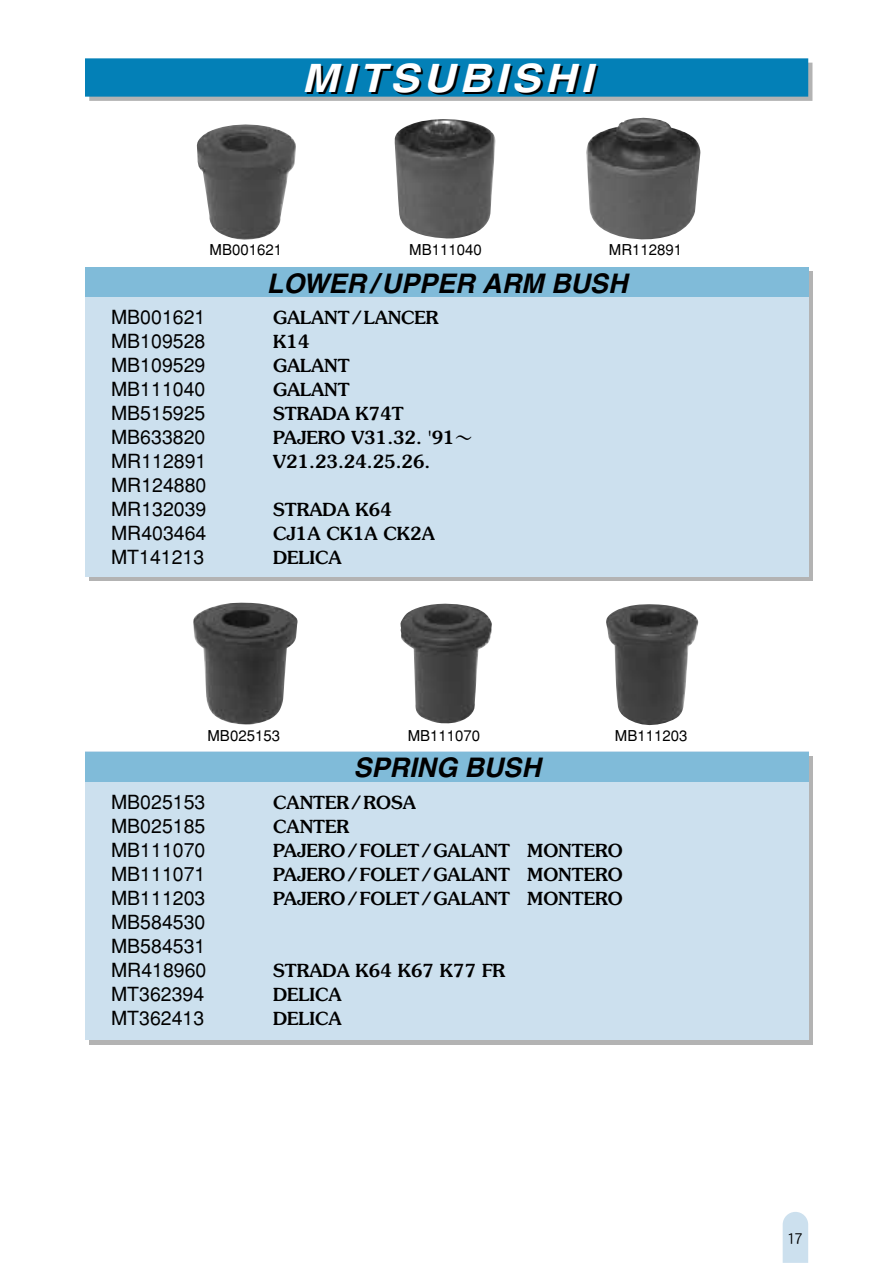
<style>
.page{position:relative;width:893px;height:1263px;background:#fff}
.page>*{position:absolute;margin:0;border:0;box-sizing:border-box;transform-origin:0 0}
.t1{font:italic 700 39.15px "Helvetica";letter-spacing:.1em;color:#fff;scale:1.11 1}
.t2{font:italic 700 27px "Helvetica";color:#000}
.t3{font:19.5px/24px "Helvetica";color:#000;text-align:justify}
.t4{font:500 18px/24px "Souvenir";color:#000}
.t5{font:15px "Helvetica";color:#000}
.t6{font:15px "DFPHS Gothic CID W3";color:#000}
.s1{font-family:"DFPHS Mincho CID W5";font-weight:400}
</style>
<div class="page">
<div style="left:89px;top:63px;width:723px;height:38px;background:#b3b3b3"></div>
<div style="left:85px;top:58px;width:723px;height:39px;background:#0380b7"></div>
<div style="left:85px;top:267px;width:723px;height:310px;background:#cce0ee"></div>
<div style="left:85px;top:267px;width:723px;height:30px;background:#80bbd9"></div>
<div style="left:85px;top:752px;width:723px;height:288px;background:#cce0ee"></div>
<div style="left:85px;top:752px;width:723px;height:30px;background:#80bbd9"></div>
<svg style="left:782px;top:1212px;width:26px;height:51px"></svg>
<img style="left:394px;top:119px;width:101px;height:119px">
<img style="left:586px;top:118px;width:114px;height:121px">
<img style="left:197px;top:124px;width:99px;height:116px">
<img style="left:193px;top:602px;width:104px;height:123px">
<img style="left:400px;top:604px;width:92px;height:119px">
<img style="left:606px;top:604px;width:92px;height:121px">
<h1 class="t1" style="left:302px;top:54px;width:263px">MITSUBISHI</h1>
<p class="t5" style="left:210px;top:240px;width:74px">MB001621</p>
<p class="t5" style="left:409px;top:240px;width:74px">MB111040</p>
<p class="t5" style="left:609px;top:240px;width:75px">MR112891</p>
<h2 class="t2" style="left:267px;top:267px;width:362px">LOWER / UPPER ARM BUSH</h2>
<p class="t3" style="left:111px;top:305px;width:97px">MB001621<br>MB109528<br>MB109529<br>MB111040<br>MB515925<br>MB633820<br>MR112891<br>MR124880<br>MR132039<br>MR403464<br>MT141213</p>
<p class="t4" style="left:273px;top:305px;width:201px">GALANT/ LANCER<br>K14<br>GALANT<br>GALANT<br>STRADA K74T<br>PAJERO V31.32. '91<span class="s1">～<br></span>V21.23.24.25.26.</p>
<p class="t4" style="left:273px;top:497px;width:163px">STRADA K64<br>CJ1A CK1A CK2A<br>DELICA</p>
<p class="t5" style="left:207px;top:726px;width:74px">MB025153</p>
<p class="t5" style="left:407px;top:726px;width:74px">MB111070</p>
<p class="t5" style="left:615px;top:726px;width:74px">MB111203</p>
<h2 class="t2" style="left:353px;top:751px;width:189px">SPRING BUSH</h2>
<p class="t3" style="left:111px;top:790px;width:97px">MB025153<br>MB025185<br>MB111070<br>MB111071<br>MB111203<br>MB584530<br>MB584531<br>MR418960<br>MT362394<br>MT362413</p>
<p class="t4" style="left:273px;top:790px;width:351px">CANTER / ROSA<br>CANTER<br>PAJERO / FOLET/GALANT MONTERO<br>PAJERO / FOLET/GALANT MONTERO<br>PAJERO / FOLET/GALANT MONTERO</p>
<p class="t4" style="left:273px;top:958px;width:234px">STRADA K64 K67 K77 FR<br>DELICA<br>DELICA</p>
<p class="t6" style="left:786px;top:1230px;width:18px">17</p>
</div>
